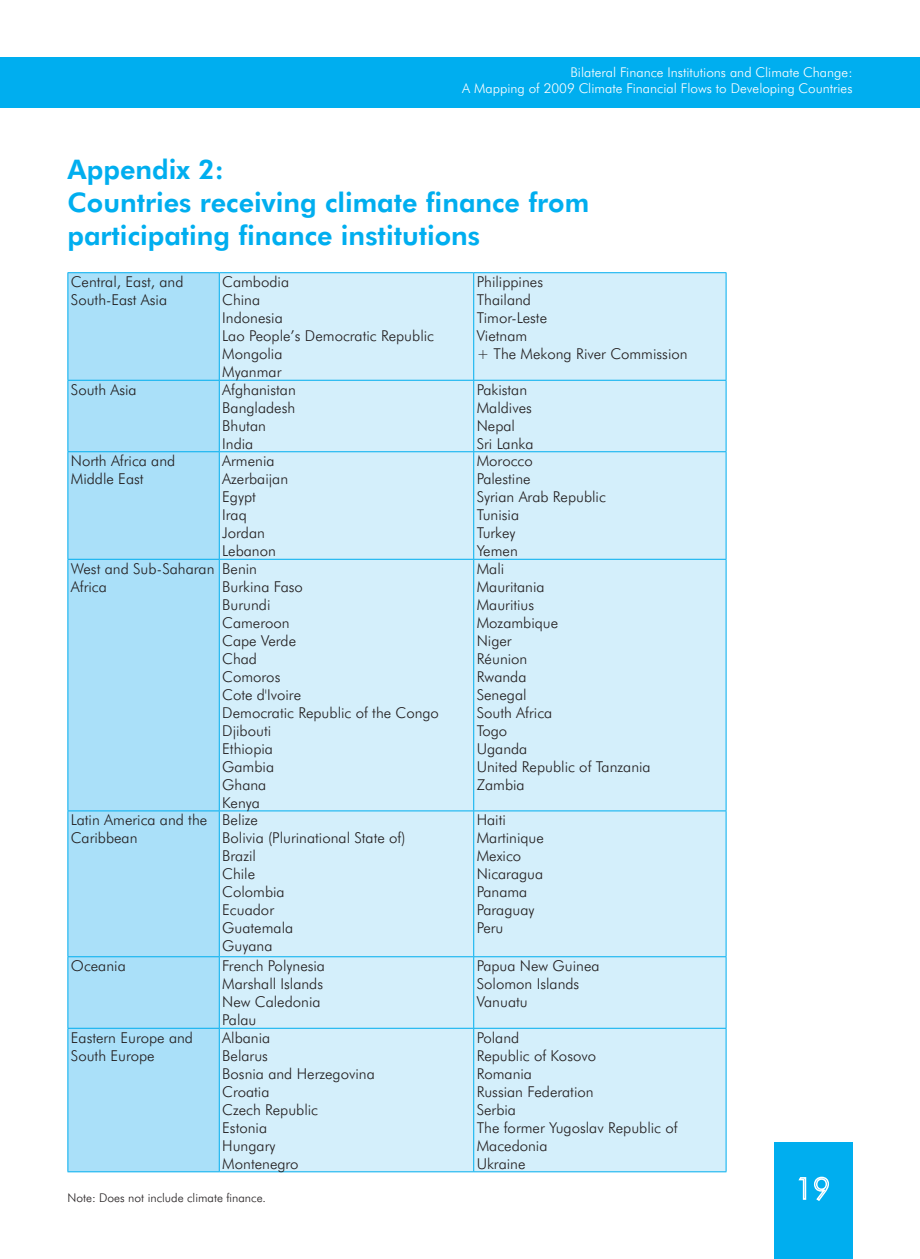
<style>
.page{position:relative;width:920px;height:1259px;background:#fff}
.page>*{position:absolute;margin:0;border:0;box-sizing:border-box;transform-origin:0 0}
.t1{font:800 27px/33px "Futura BT";color:#00aeef}
.t2{font:300 15px/18px "Futura BT";color:#231f20}
.t3{font:300 13.5px/16.2px "Futura BT";color:#fff;text-align:right}
.t4{font:300 12px "Futura BT";color:#231f20}
</style>
<div class="page">
<div style="left:0;top:57px;width:14px;height:50px;background:#00aeef"></div>
<div style="left:14px;top:57px;width:906px;height:50px;background:#00aeef"></div>
<div style="left:774px;top:1142px;width:78px;height:116px;background:#00aeef"></div>
<svg style="left:798px;top:1177px;width:9px;height:23px"></svg>
<svg style="left:814px;top:1176px;width:16px;height:25px"></svg>
<div style="left:69px;top:273px;width:150px;height:898px;background:#aae0f9"></div>
<div style="left:220px;top:273px;width:506px;height:898px;background:#d4effb"></div>
<hr style="left:68px;top:272px;width:151px;height:1px;background:#00aeef">
<hr style="left:68px;top:273px;width:1px;height:107px;background:#00aeef">
<hr style="left:219px;top:272px;width:255px;height:1px;background:#00aeef">
<hr style="left:219px;top:273px;width:1px;height:107px;background:#00aeef">
<hr style="left:474px;top:272px;width:252px;height:1px;background:#00aeef">
<hr style="left:473px;top:273px;width:1px;height:107px;background:#00aeef">
<hr style="left:726px;top:273px;width:1px;height:107px;background:#00aeef">
<hr style="left:68px;top:380px;width:151px;height:1px;background:#00aeef">
<hr style="left:68px;top:380px;width:1px;height:71px;background:#00aeef">
<hr style="left:219px;top:380px;width:255px;height:1px;background:#00aeef">
<hr style="left:219px;top:380px;width:1px;height:71px;background:#00aeef">
<hr style="left:474px;top:380px;width:252px;height:1px;background:#00aeef">
<hr style="left:473px;top:380px;width:1px;height:71px;background:#00aeef">
<hr style="left:726px;top:380px;width:1px;height:71px;background:#00aeef">
<hr style="left:68px;top:451px;width:151px;height:1px;background:#00aeef">
<hr style="left:68px;top:452px;width:1px;height:107px;background:#00aeef">
<hr style="left:219px;top:451px;width:255px;height:1px;background:#00aeef">
<hr style="left:219px;top:452px;width:1px;height:107px;background:#00aeef">
<hr style="left:474px;top:451px;width:252px;height:1px;background:#00aeef">
<hr style="left:473px;top:452px;width:1px;height:107px;background:#00aeef">
<hr style="left:726px;top:452px;width:1px;height:107px;background:#00aeef">
<hr style="left:68px;top:559px;width:151px;height:1px;background:#00aeef">
<hr style="left:68px;top:559px;width:1px;height:251px;background:#00aeef">
<hr style="left:219px;top:559px;width:255px;height:1px;background:#00aeef">
<hr style="left:219px;top:559px;width:1px;height:251px;background:#00aeef">
<hr style="left:474px;top:559px;width:252px;height:1px;background:#00aeef">
<hr style="left:473px;top:559px;width:1px;height:251px;background:#00aeef">
<hr style="left:726px;top:559px;width:1px;height:251px;background:#00aeef">
<hr style="left:68px;top:810px;width:151px;height:1px;background:#00aeef">
<hr style="left:68px;top:811px;width:1px;height:145px;background:#00aeef">
<hr style="left:219px;top:810px;width:255px;height:1px;background:#00aeef">
<hr style="left:219px;top:811px;width:1px;height:145px;background:#00aeef">
<hr style="left:474px;top:810px;width:252px;height:1px;background:#00aeef">
<hr style="left:473px;top:811px;width:1px;height:145px;background:#00aeef">
<hr style="left:726px;top:811px;width:1px;height:145px;background:#00aeef">
<hr style="left:68px;top:956px;width:151px;height:1px;background:#00aeef">
<hr style="left:68px;top:957px;width:1px;height:70px;background:#00aeef">
<hr style="left:219px;top:956px;width:255px;height:1px;background:#00aeef">
<hr style="left:219px;top:957px;width:1px;height:70px;background:#00aeef">
<hr style="left:474px;top:956px;width:252px;height:1px;background:#00aeef">
<hr style="left:473px;top:957px;width:1px;height:70px;background:#00aeef">
<hr style="left:726px;top:957px;width:1px;height:70px;background:#00aeef">
<hr style="left:68px;top:1027px;width:151px;height:1px;background:#00aeef">
<hr style="left:68px;top:1028px;width:1px;height:143px;background:#00aeef">
<hr style="left:219px;top:1027px;width:255px;height:1px;background:#00aeef">
<hr style="left:219px;top:1028px;width:1px;height:143px;background:#00aeef">
<hr style="left:474px;top:1027px;width:252px;height:1px;background:#00aeef">
<hr style="left:473px;top:1028px;width:1px;height:143px;background:#00aeef">
<hr style="left:726px;top:1028px;width:1px;height:143px;background:#00aeef">
<hr style="left:68px;top:1171px;width:151px;height:1px;background:#00aeef">
<hr style="left:219px;top:1171px;width:255px;height:1px;background:#00aeef">
<hr style="left:474px;top:1171px;width:252px;height:1px;background:#00aeef">
<p class="t3" style="left:462px;top:64px;width:392px">Bilateral Finance Institutions and Climate Change:<br>A Mapping of 2009 Climate Financial Flows to Developing Countries</p>
<h1 class="t1" style="left:68px;top:153px;width:523px">Appendix 2:<br>Countries receiving climate finance from participating finance institutions</h1>
<p class="t2" style="left:71px;top:273px;width:114px">Central, East, and<br>South-East Asia</p>
<p class="t2" style="left:222px;top:273px;width:213px">Cambodia<br>China<br>Indonesia<br>Lao People’s Democratic Republic<br>Mongolia<br>Myanmar</p>
<p class="t2" style="left:477px;top:273px;width:212px">Philippines<br>Thailand<br>Timor-Leste<br>Vietnam<br>+ The Mekong River Commission</p>
<p class="t2" style="left:71px;top:380px;width:67px">South Asia</p>
<p class="t2" style="left:222px;top:380px;width:75px">Afghanistan<br>Bangladesh<br>Bhutan<br>India</p>
<p class="t2" style="left:477px;top:380px;width:58px">Pakistan<br>Maldives<br>Nepal<br>Sri Lanka</p>
<p class="t2" style="left:71px;top:451px;width:106px">North Africa and<br>Middle East</p>
<p class="t2" style="left:222px;top:451px;width:67px">Armenia<br>Azerbaijan<br>Egypt<br>Iraq<br>Jordan<br>Lebanon</p>
<p class="t2" style="left:477px;top:451px;width:131px">Morocco<br>Palestine<br>Syrian Arab Republic<br>Tunisia<br>Turkey<br>Yemen</p>
<p class="t2" style="left:71px;top:559px;width:145px">West and Sub-Saharan<br>Africa</p>
<p class="t2" style="left:222px;top:559px;width:218px">Benin<br>Burkina Faso<br>Burundi<br>Cameroon<br>Cape Verde<br>Chad<br>Comoros<br>Cote d'Ivoire<br>Democratic Republic of the Congo<br>Djibouti<br>Ethiopia<br>Gambia<br>Ghana<br>Kenya</p>
<p class="t2" style="left:477px;top:559px;width:175px">Mali<br>Mauritania<br>Mauritius<br>Mozambique<br>Niger<br>Réunion<br>Rwanda<br>Senegal<br>South Africa<br>Togo<br>Uganda<br>United Republic of Tanzania<br>Zambia</p>
<p class="t2" style="left:71px;top:810px;width:138px">Latin America and the<br>Caribbean</p>
<p class="t2" style="left:222px;top:810px;width:185px">Belize<br>Bolivia (Plurinational State of)<br>Brazil<br>Chile<br>Colombia<br>Ecuador<br>Guatemala<br>Guyana</p>
<p class="t2" style="left:477px;top:810px;width:69px">Haiti<br>Martinique<br>Mexico<br>Nicaragua<br>Panama<br>Paraguay<br>Peru</p>
<p class="t2" style="left:71px;top:956px;width:56px">Oceania</p>
<p class="t2" style="left:222px;top:956px;width:104px">French Polynesia<br>Marshall Islands<br>New Caledonia<br>Palau</p>
<p class="t2" style="left:477px;top:956px;width:124px">Papua New Guinea<br>Solomon Islands<br>Vanuatu</p>
<p class="t2" style="left:71px;top:1028px;width:124px">Eastern Europe and<br>South Europe</p>
<p class="t2" style="left:222px;top:1028px;width:154px">Albania<br>Belarus<br>Bosnia and Herzegovina<br>Croatia<br>Czech Republic<br>Estonia<br>Hungary<br>Montenegro</p>
<p class="t2" style="left:477px;top:1028px;width:202px">Poland<br>Republic of Kosovo<br>Romania<br>Russian Federation<br>Serbia<br>The former Yugoslav Republic of<br>Macedonia<br>Ukraine</p>
<p class="t4" style="left:68px;top:1190px;width:200px">Note: Does not include climate finance.</p>
</div>
